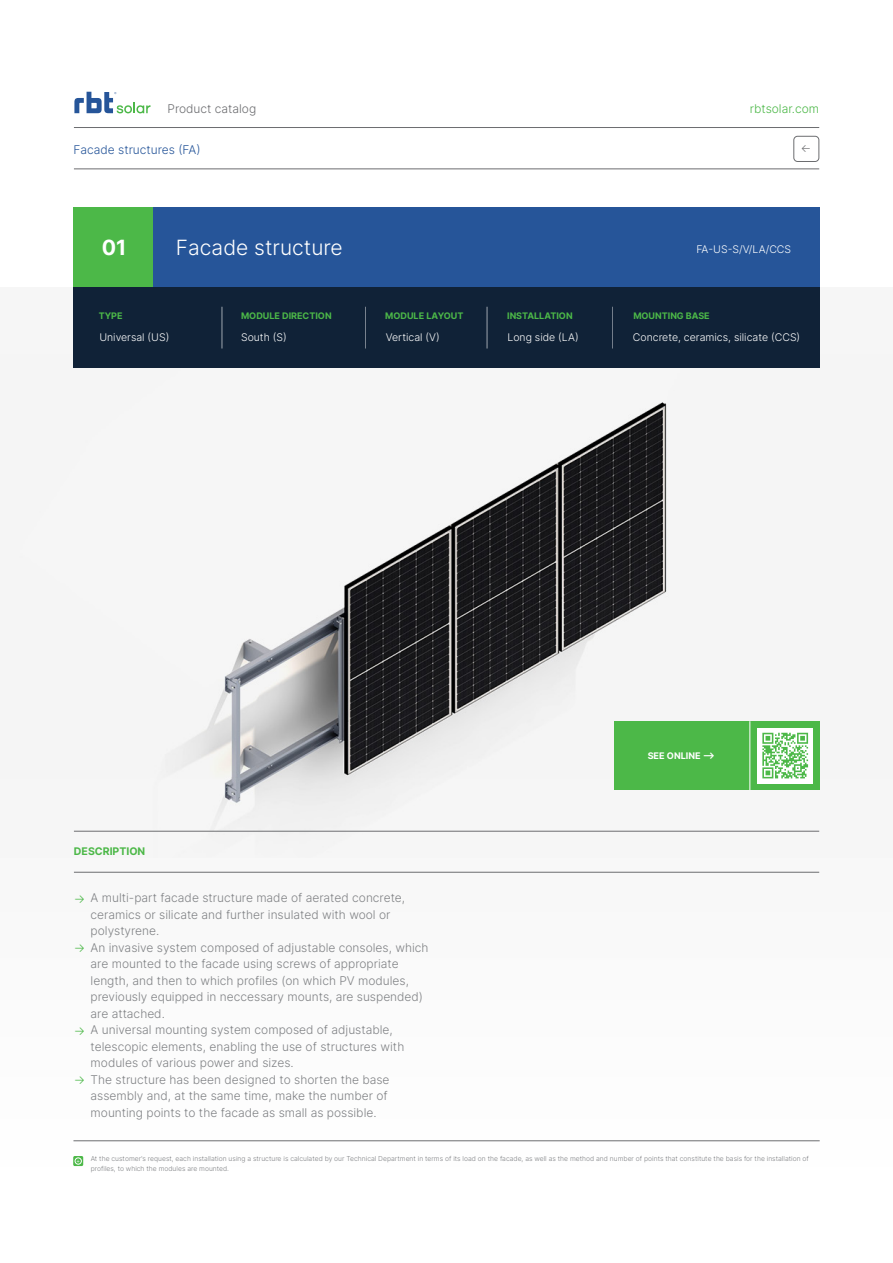
<style>
.page{position:relative;width:893px;height:1263px;background:#fff}
.page>*{position:absolute;margin:0;border:0;box-sizing:border-box;transform-origin:0 0}
.t1{font:300 21px "Inter";color:#fff}
.t2{font:700 21px "Inter";color:#fff}
.t3{font:300 12px/16.5px "Inter";color:#808285}
.t4{font:300 12px "Inter";color:#265599}
.t5{font:300 12px "Inter";color:#6c6d70}
.t6{font:300 12px "Inter";color:#4cb848}
.t7{font:300 10.95px "Inter";color:#6c6d70}
.t8{font:300 10.5px "Inter";color:#fff}
.t9{font:700 10.5px "Inter";color:#4cb848}
.t10{font:700 9.15px "Inter";color:#fff}
.t11{font:700 9px "Inter";color:#4cb848}
.t12{font:300 6.75px/10.5px "Inter";color:#808285}
.t13{font:300 6.45px "Inter";color:#fff}
.s1{color:#4cb848}
</style>
<div class="page">
<img style="left:19px;top:287px;width:801px;height:880px">
<hr style="left:74px;top:127px;width:745px;height:1px;background:#6c6d70">
<hr style="left:74px;top:169px;width:745px;height:1px;background:#6c6d70">
<div style="left:73px;top:287px;width:746px;height:80px;background:#102237"></div>
<div style="left:73px;top:208px;width:80px;height:79px;background:#4cb848"></div>
<div style="left:153px;top:208px;width:666px;height:79px;background:#265599"></div>
<hr style="left:222px;top:307px;width:1px;height:41px;background:#fff">
<hr style="left:366px;top:307px;width:1px;height:41px;background:#fff">
<hr style="left:487px;top:307px;width:1px;height:41px;background:#fff">
<hr style="left:613px;top:307px;width:1px;height:41px;background:#fff">
<hr style="left:74px;top:872px;width:745px;height:1px;background:#6c6d70">
<hr style="left:74px;top:831px;width:745px;height:1px;background:#6c6d70">
<hr style="left:73px;top:1140px;width:747px;height:1px;background:#6c6d70">
<svg style="left:73px;top:1156px;width:10px;height:10px"></svg>
<div style="left:75px;top:1158px;width:7px;height:6px;border:1px solid #fff;border-radius:50%"></div>
<div style="left:614px;top:721px;width:205px;height:69px;background:#4cb848"></div>
<div style="left:758px;top:728px;width:55px;height:55px;background:#fff"></div>
<svg style="left:762px;top:733px;width:46px;height:45px"></svg>
<hr style="left:750px;top:721px;width:1px;height:69px;background:#fff">
<div style="left:794px;top:136px;width:25px;height:26px;border:1px solid #6c6d70;border-radius:4px"></div>
<svg style="left:74px;top:92px;width:76px;height:21px"></svg>
<p class="t5" style="left:168px;top:100px;width:90px">Product catalog</p>
<p class="t6" style="left:750px;top:101px;width:71px">rbtsolar.com</p>
<p class="t4" style="left:73px;top:141px;width:129px">Facade structures (FA)</p>
<p class="t7" style="left:801px;top:140px;width:12px">←</p>
<h1 class="t2" style="left:102px;top:232px;width:26px">01</h1>
<h1 class="t1" style="left:176px;top:233px;width:168px">Facade structure</h1>
<p class="t8" style="left:696px;top:242px;width:96px">FA-US-S/V/LA/CCS</p>
<p class="t11" style="left:99px;top:309px;width:25px">TYPE</p>
<p class="t11" style="left:241px;top:309px;width:92px">MODULE DIRECTION</p>
<p class="t11" style="left:385px;top:309px;width:80px">MODULE LAYOUT</p>
<p class="t11" style="left:507px;top:309px;width:67px">INSTALLATION</p>
<p class="t11" style="left:633px;top:309px;width:78px">MOUNTING BASE</p>
<p class="t8" style="left:99px;top:330px;width:72px">Universal (US)</p>
<p class="t8" style="left:241px;top:330px;width:47px">South (S)</p>
<p class="t8" style="left:386px;top:330px;width:55px">Vertical (V)</p>
<p class="t8" style="left:507px;top:330px;width:73px">Long side (LA)</p>
<p class="t8" style="left:633px;top:330px;width:169px">Concrete, ceramics, silicate (CCS)</p>
<p class="t9" style="left:74px;top:843px;width:73px">DESCRIPTION</p>
<p class="t3" style="left:91px;top:889px;width:316px;text-indent:-17px"><span class="s1">→</span> A multi-part facade structure made of aerated concrete, ceramics or silicate and further insulated with wool or polystyrene.</p>
<p class="t3" style="left:91px;top:939px;width:339px;text-indent:-17px"><span class="s1">→</span> An invasive system composed of adjustable consoles, which are mounted to the facade using screws of appropriate length, and then to which profiles (on which PV modules, previously equipped in neccessary mounts, are suspended) are attached.</p>
<p class="t3" style="left:91px;top:1021px;width:315px;text-indent:-17px"><span class="s1">→</span> A universal mounting system composed of adjustable, telescopic elements, enabling the use of structures with modules of various power and sizes.</p>
<p class="t3" style="left:91px;top:1071px;width:300px;text-indent:-17px"><span class="s1">→</span> The structure has been designed to shorten the base assembly and, at the same time, make the number of mounting points to the facade as small as possible.</p>
<p class="t10" style="left:648px;top:748px;width:69px">SEE ONLINE ⟶</p>
<p class="t13" style="left:76px;top:1156px;width:6px">+</p>
<p class="t12" style="left:91px;top:1153px;width:720px">At the customer's request, each installation using a structure is calculated by our Technical Department in terms of its load on the facade, as well as the method and number of points that constitute the basis for the installation of profiles, to which the modules are mounted.</p>
</div>
